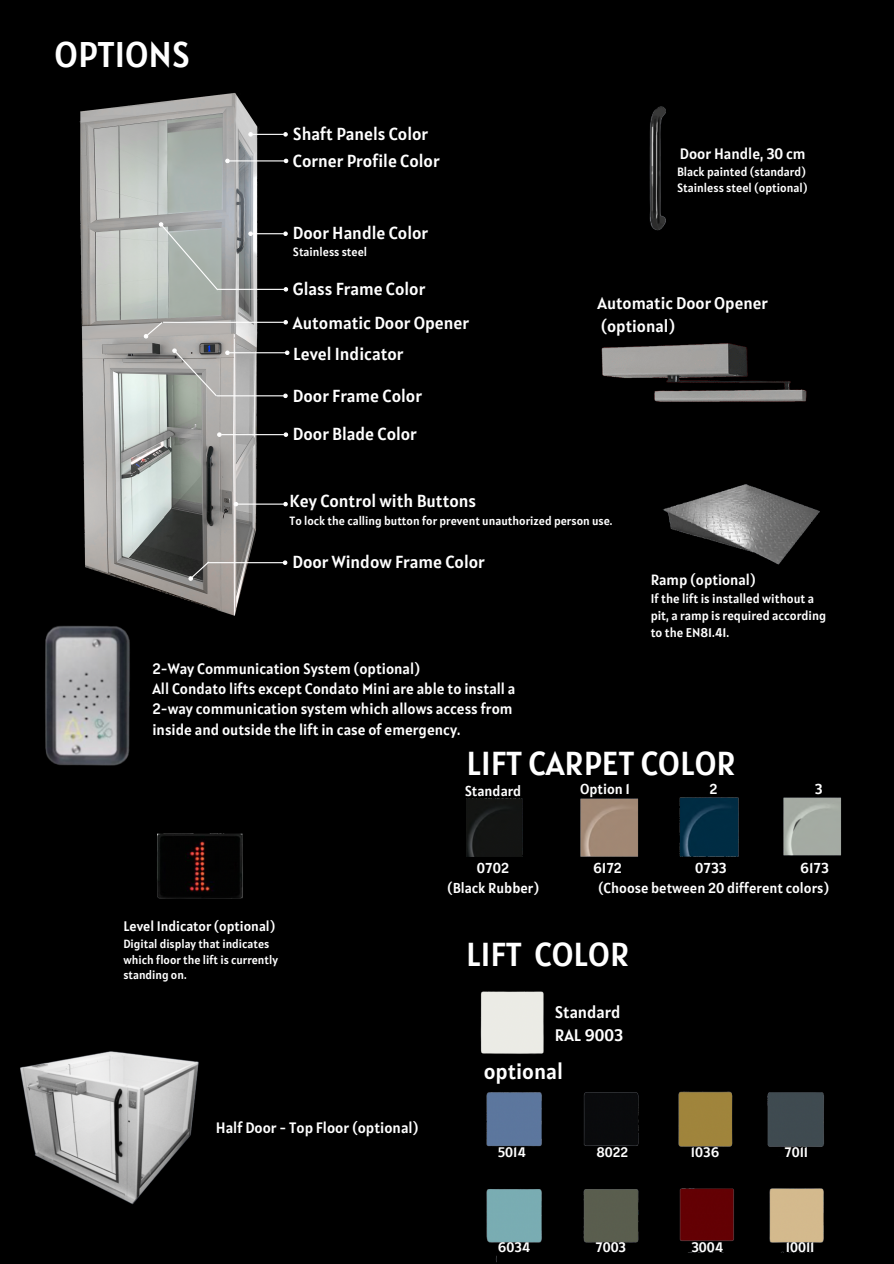
<style>
.page{position:relative;width:894px;height:1264px;background:#fff}
.page>*{position:absolute;margin:0;border:0;box-sizing:border-box;transform-origin:0 0}
.t1{font:35.55px "Alatsi";color:#fff}
.t2{font:33px "Alatsi";color:#fff}
.t3{font:21.75px "Alatsi";color:#fff}
.t4{font:17.4px "Alatsi";color:#fff}
.t5{font:16.8px "Alatsi";color:#fff}
.t6{font:16.65px "Alatsi";color:#fff}
.t7{font:15px/20.2px "Alatsi";color:#fff}
.t8{font:14.85px "Alatsi";color:#fff}
.t9{font:14.25px "Alatsi";color:#fff}
.t10{font:13.8px "Alatsi";color:#fff}
.t11{font:12.6px/16.8px "Alatsi";color:#fff}
.t12{font:12px "Alatsi";color:#fff}
.t13{font:11.85px/15.8px "Alatsi";color:#fff}
</style>
<div class="page">
<div style="left:0;top:0;width:893px;height:1263px;background:#000"></div>
<img style="left:79px;top:93px;width:205px;height:523px">
<hr style="left:230px;top:352px;width:55px;height:1px;background:#fff">
<svg style="left:224px;top:349px;width:6px;height:7px"></svg>
<svg style="left:284px;top:350px;width:6px;height:5px"></svg>
<svg style="left:142px;top:321px;width:21px;height:19px"></svg>
<hr style="left:163px;top:322px;width:120px;height:1px;background:#fff">
<svg style="left:282px;top:319px;width:6px;height:6px"></svg>
<hr style="left:253px;top:233px;width:30px;height:1px;background:#fff">
<svg style="left:247px;top:231px;width:6px;height:6px"></svg>
<svg style="left:282px;top:231px;width:6px;height:6px"></svg>
<hr style="left:238px;top:503px;width:45px;height:1px;background:#fff">
<svg style="left:233px;top:501px;width:6px;height:6px"></svg>
<svg style="left:282px;top:501px;width:6px;height:6px"></svg>
<hr style="left:253px;top:134px;width:30px;height:1px;background:#fff">
<svg style="left:247px;top:131px;width:6px;height:6px"></svg>
<svg style="left:282px;top:131px;width:6px;height:6px"></svg>
<hr style="left:230px;top:160px;width:54px;height:1px;background:#fff">
<svg style="left:224px;top:158px;width:6px;height:6px"></svg>
<svg style="left:283px;top:158px;width:6px;height:6px"></svg>
<hr style="left:217px;top:395px;width:66px;height:1px;background:#fff">
<svg style="left:282px;top:393px;width:6px;height:6px"></svg>
<svg style="left:170px;top:346px;width:48px;height:51px;background:#a1a39f"></svg>
<hr style="left:221px;top:434px;width:62px;height:1px;background:#fff">
<svg style="left:216px;top:431px;width:6px;height:7px"></svg>
<svg style="left:283px;top:431px;width:6px;height:7px"></svg>
<hr style="left:218px;top:289px;width:65px;height:1px;background:#fff">
<svg style="left:283px;top:286px;width:6px;height:6px"></svg>
<svg style="left:157px;top:220px;width:62px;height:71px;background:#afb6b2"></svg>
<hr style="left:208px;top:562px;width:75px;height:1px;background:#fff">
<svg style="left:282px;top:559px;width:6px;height:7px"></svg>
<svg style="left:186px;top:560px;width:24px;height:23px"></svg>
<img style="left:20px;top:1051px;width:179px;height:154px">
<img style="left:45px;top:625px;width:85px;height:141px">
<img style="left:157px;top:833px;width:86px;height:66px">
<img style="left:649px;top:106px;width:17px;height:125px">
<img style="left:480px;top:991px;width:64px;height:63px">
<img style="left:466px;top:797px;width:376px;height:60px">
<img style="left:663px;top:484px;width:157px;height:81px">
<img style="left:486px;top:1091px;width:338px;height:172px">
<div style="left:477px;top:1156px;width:355px;height:23px;background:#000"></div>
<div style="left:497px;top:1253px;width:340px;height:10px;background:#000"></div>
<img style="left:601px;top:343px;width:206px;height:59px">
<p class="t1" style="left:55px;top:31px;width:137px">OPTIONS</p>
<p class="t4" style="left:293px;top:122px;width:137px">Shaft Panels Color</p>
<p class="t4" style="left:293px;top:150px;width:148px">Corner Profile Color</p>
<p class="t4" style="left:293px;top:221px;width:137px">Door Handle Color</p>
<p class="t13" style="left:293px;top:244px;width:76px">Stainless steel</p>
<p class="t4" style="left:293px;top:277px;width:134px">Glass Frame Color</p>
<p class="t4" style="left:293px;top:311px;width:178px">Automatic Door Opener</p>
<p class="t4" style="left:293px;top:342px;width:112px">Level Indicator</p>
<p class="t4" style="left:293px;top:385px;width:130px">Door Frame Color</p>
<p class="t4" style="left:293px;top:423px;width:125px">Door Blade Color</p>
<p class="t7" style="left:679px;top:144px;width:127px">Door Handle, 30 cm</p>
<p class="t12" style="left:677px;top:164px;width:130px">Black painted (standard)</p>
<p class="t12" style="left:677px;top:180px;width:132px">Stainless steel (optional)</p>
<p class="t5" style="left:597px;top:292px;width:172px">Automatic Door Opener</p>
<p class="t5" style="left:600px;top:315px;width:76px">(optional)</p>
<p class="t4" style="left:289px;top:489px;width:188px">Key Control with Buttons</p>
<p class="t13" style="left:289px;top:512px;width:324px">To lock the calling button for prevent unauthorized person use.</p>
<p class="t4" style="left:292px;top:551px;width:194px">Door Window Frame Color</p>
<p class="t8" style="left:650px;top:570px;width:106px">Ramp (optional)</p>
<p class="t11" style="left:650px;top:590px;width:177px">If the lift is installed without a pit, a ramp is required according to the EN81.41.</p>
<p class="t7" style="left:152px;top:658px;width:269px">2-Way Communication System (optional)</p>
<p class="t7" style="left:152px;top:678px;width:364px">All Condato lifts except Condato Mini are able to install a<br>2-way communication system which allows access from inside and outside the lift in case of emergency.</p>
<p class="t2" style="left:466px;top:741px;width:270px">LIFT CARPET COLOR</p>
<p class="t9" style="left:464px;top:781px;width:58px">Standard</p>
<p class="t9" style="left:580px;top:779px;width:51px">Option 1</p>
<p class="t9" style="left:709px;top:779px;width:10px">2</p>
<p class="t9" style="left:814px;top:779px;width:9px">3</p>
<p class="t10" style="left:123px;top:917px;width:153px">Level Indicator (optional)</p>
<p class="t13" style="left:123px;top:935px;width:156px">Digital display that indicates which floor the lift is currently standing on.</p>
<p class="t7" style="left:216px;top:1117px;width:204px">Half Door - Top Floor (optional)</p>
<p class="t9" style="left:477px;top:859px;width:34px">0702</p>
<p class="t9" style="left:447px;top:878px;width:93px">(Black Rubber)</p>
<p class="t9" style="left:593px;top:858px;width:30px">6172</p>
<p class="t9" style="left:695px;top:858px;width:33px">0733</p>
<p class="t9" style="left:799px;top:858px;width:30px">6173</p>
<p class="t9" style="left:598px;top:878px;width:232px">(Choose between 20 different colors)</p>
<p class="t2" style="left:466px;top:933px;width:164px">LIFT COLOR</p>
<p class="t6" style="left:554px;top:1001px;width:67px">Standard</p>
<p class="t6" style="left:554px;top:1024px;width:70px">RAL 9003</p>
<p class="t3" style="left:483px;top:1056px;width:81px">optional</p>
<p class="t10" style="left:497px;top:1143px;width:30px">5014</p>
<p class="t10" style="left:596px;top:1143px;width:33px">8022</p>
<p class="t10" style="left:690px;top:1143px;width:30px">1036</p>
<p class="t10" style="left:784px;top:1143px;width:25px">7011</p>
<p class="t10" style="left:497px;top:1238px;width:34px">6034</p>
<p class="t10" style="left:595px;top:1238px;width:32px">7003</p>
<p class="t10" style="left:691px;top:1238px;width:33px">3004</p>
<p class="t10" style="left:785px;top:1238px;width:30px">10011</p>
</div>
